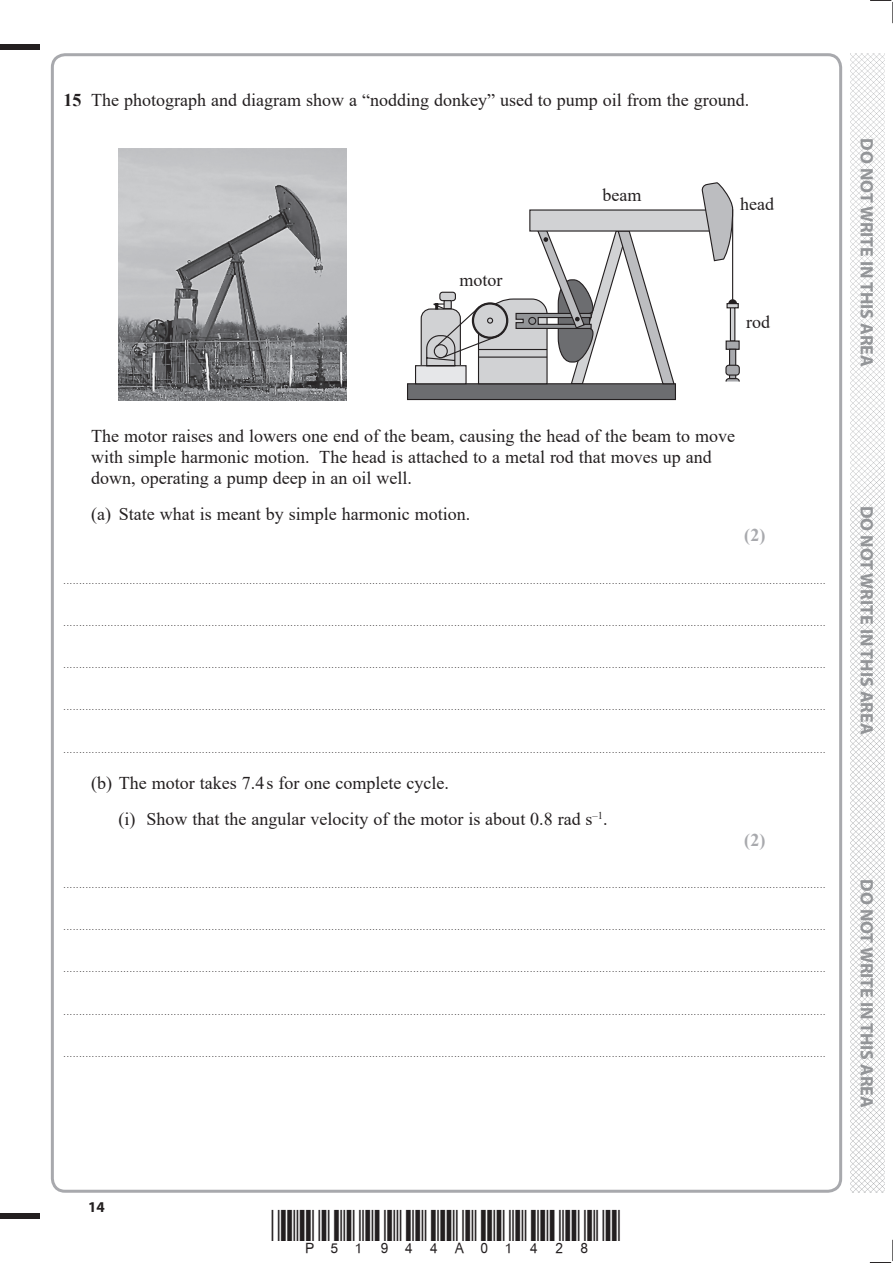
<style>
.page{position:relative;width:893px;height:1263px;background:#fff}
.page>*{position:absolute;margin:0;border:0;box-sizing:border-box;transform-origin:0 0}
.t1{font:18px/21px "Times New Roman";color:#231f20}
.t2{font:700 18px "Myriad Pro";color:#939598}
.t3{font:700 18px "Times New Roman";color:#a8a9ad}
.t4{font:700 15px "Myriad Pro";color:#231f20}
.t5{font:9px "Times New Roman";color:#231f20}
.s1{font-weight:700}
</style>
<div class="page">
<div style="left:0;top:44px;width:40px;height:5px;background:#231f20"></div>
<div style="left:0;top:1214px;width:40px;height:5px;background:#231f20"></div>
<svg style="left:870px;top:0;width:23px;height:23px"></svg>
<svg style="left:869px;top:1240px;width:24px;height:23px"></svg>
<img style="left:850px;top:53px;width:34px;height:1140px">
<div style="left:407px;top:384px;width:268px;height:16px;background:#6c6d70"></div>
<div style="left:407px;top:383px;width:269px;height:17px;border:1px solid #231f20"></div>
<hr style="left:727px;top:304px;width:11px;height:4px;background:#d1d2d4">
<div style="left:726px;top:303px;width:12px;height:5px;border:1px solid #231f20"></div>
<hr style="left:730px;top:308px;width:4px;height:33px;background:#d1d2d4">
<div style="left:729px;top:307px;width:6px;height:35px;border:1px solid #231f20"></div>
<div style="left:726px;top:341px;width:13px;height:8px;background:#a8a9ad"></div>
<div style="left:725px;top:341px;width:14px;height:9px;border:1px solid #231f20"></div>
<div style="left:729px;top:349px;width:6px;height:30px;background:#a8a9ad"></div>
<div style="left:729px;top:349px;width:7px;height:30px;border:1px solid #231f20"></div>
<div style="left:726px;top:365px;width:13px;height:10px;background:#a8a9ad;border-radius:3px"></div>
<div style="left:725px;top:365px;width:14px;height:11px;border:1px solid #231f20;border-radius:3px"></div>
<svg style="left:725px;top:378px;width:15px;height:4px"></svg>
<svg style="left:727px;top:299px;width:10px;height:6px"></svg>
<hr style="left:732px;top:209px;width:1px;height:91px;background:#231f20">
<div style="left:530px;top:210px;width:188px;height:21px;background:#d1d2d4"></div>
<svg style="left:700px;top:182px;width:33px;height:80px"></svg>
<svg style="left:414px;top:221px;width:261px;height:164px"></svg>
<img style="left:119px;top:148px;width:227px;height:252px">
<h1 class="t1" style="left:64px;top:90px;width:687px"><span class="s1">15</span> The photograph and diagram show a “nodding donkey” used to pump oil from the ground.</h1>
<h1 class="t1" style="left:459px;top:269px;width:45px">motor</h1>
<h1 class="t1" style="left:602px;top:184px;width:40px">beam</h1>
<h1 class="t1" style="left:740px;top:194px;width:35px">head</h1>
<h1 class="t1" style="left:746px;top:312px;width:25px">rod</h1>
<h1 class="t1" style="left:91px;top:426px;width:645px">The motor raises and lowers one end of the beam, causing the head of the beam to move with simple harmonic motion. The head is attached to a metal rod that moves up and down, operating a pump deep in an oil well.</h1>
<h1 class="t1" style="left:91px;top:504px;width:380px">(a) State what is meant by simple harmonic motion.</h1>
<h1 class="t3" style="left:744px;top:525px;width:23px">(2)</h1>
<p class="t5" style="left:64px;top:576px;width:763px">..................................................................................................................................................................................................................................................</p>
<p class="t5" style="left:64px;top:618px;width:763px">..................................................................................................................................................................................................................................................</p>
<p class="t5" style="left:64px;top:660px;width:763px">..................................................................................................................................................................................................................................................</p>
<p class="t5" style="left:64px;top:702px;width:763px">..................................................................................................................................................................................................................................................</p>
<p class="t5" style="left:64px;top:745px;width:763px">..................................................................................................................................................................................................................................................</p>
<h1 class="t1" style="left:119px;top:765px;width:490px;line-height:36px;text-indent:-27px">(b) The motor takes 7.4 s for one complete cycle.<br>(i) Show that the angular velocity of the motor is about 0.8 rad s<sup>–1</sup>.</h1>
<h1 class="t3" style="left:744px;top:830px;width:23px">(2)</h1>
<p class="t5" style="left:64px;top:880px;width:763px">..................................................................................................................................................................................................................................................</p>
<p class="t5" style="left:64px;top:922px;width:763px">..................................................................................................................................................................................................................................................</p>
<p class="t5" style="left:64px;top:964px;width:763px">..................................................................................................................................................................................................................................................</p>
<p class="t5" style="left:64px;top:1007px;width:763px">..................................................................................................................................................................................................................................................</p>
<p class="t5" style="left:64px;top:1049px;width:763px">..................................................................................................................................................................................................................................................</p>
<h1 class="t2" style="left:877px;top:138px;width:230px;rotate:90deg">DO NOT WRITE IN THIS AREA</h1>
<h1 class="t2" style="left:877px;top:506px;width:230px;rotate:90deg">DO NOT WRITE IN THIS AREA</h1>
<h1 class="t2" style="left:877px;top:879px;width:230px;rotate:90deg">DO NOT WRITE IN THIS AREA</h1>
<h2 class="t4" style="left:88px;top:1198px;width:18px">14</h2>
</div>
